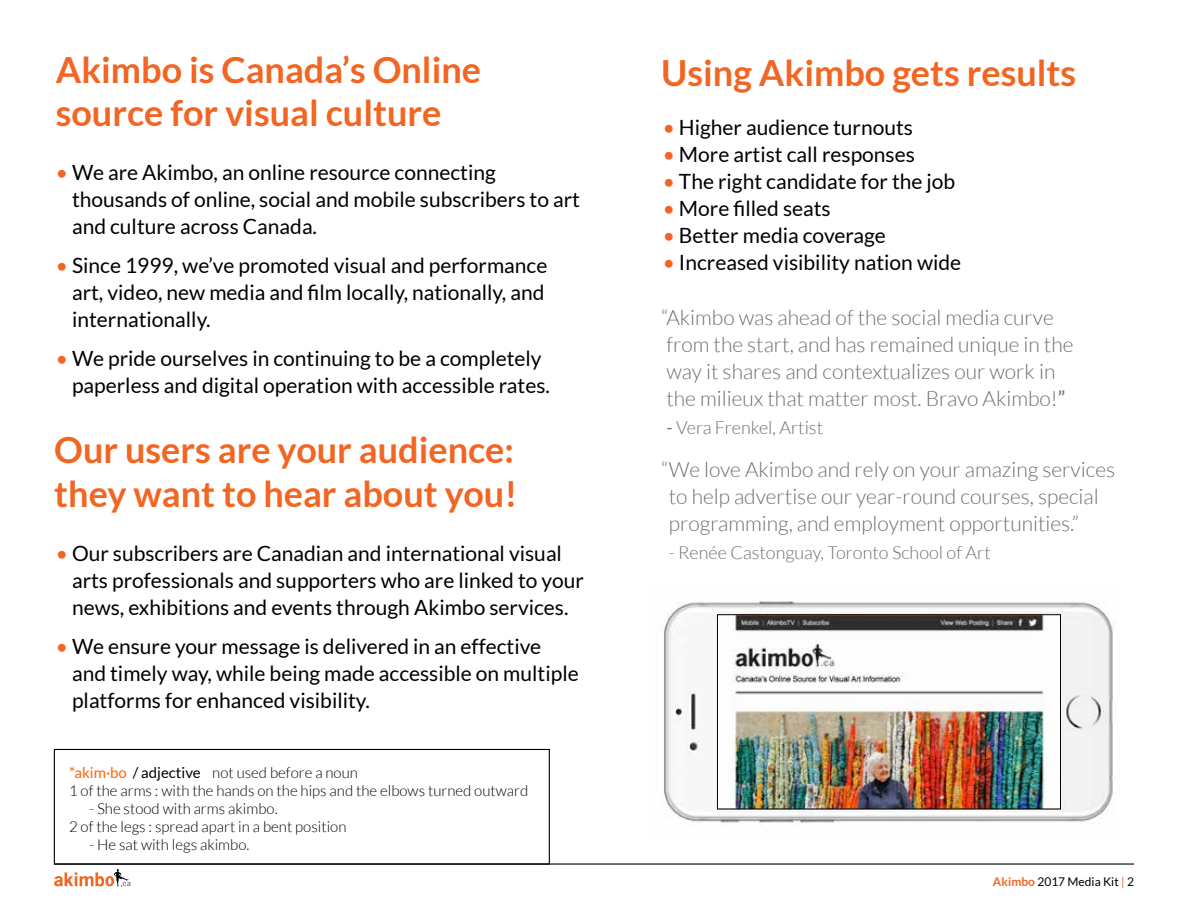
<style>
.page{position:relative;width:1188px;height:918px;background:#fff}
.page>*{position:absolute;margin:0;border:0;box-sizing:border-box;transform-origin:0 0}
.t1{font:700 36px/43.2px "Lato";color:#f26522}
.t2{font:21px/27px "Lato";color:#000}
.t3{font:300 21px/27px "Lato";color:#6d6e71}
.t4{font:300 18px "Lato";color:#6d6e71}
.t5{font:300 15px/18px "Lato";color:#000}
.t6{font:12px "Lato";color:#000}
.s1{color:#f26522}
.s2{font-weight:400;color:#ff6500}
.s3{font-weight:400}
.s4{font-weight:700;color:#f26522}
</style>
<div class="page">
<hr style="left:54px;top:863px;width:1080px;height:2px;background:#000">
<svg style="left:54px;top:869px;width:77px;height:17px"></svg>
<div style="left:54px;top:749px;width:496px;height:116px;border:1px solid #000"></div>
<img style="left:661px;top:601px;width:455px;height:226px">
<img style="left:719px;top:616px;width:340px;height:191px">
<div style="left:717px;top:614px;width:344px;height:195px;border:1px solid #000"></div>
<h1 class="t1" style="left:56px;top:48px;width:427px">Akimbo is Canada’s Online source for visual culture</h1>
<p class="t2" style="left:72px;top:159px;width:510px;text-indent:-16px"><span class="s1">•</span> We are Akimbo, an online resource connecting thousands of online, social and mobile subscribers to art and culture across Canada.</p>
<p class="t2" style="left:72px;top:252px;width:477px;text-indent:-16px"><span class="s1">•</span> Since 1999, we’ve promoted visual and performance art, video, new media and film locally, nationally, and internationally.</p>
<p class="t2" style="left:72px;top:345px;width:479px;text-indent:-16px"><span class="s1">•</span> We pride ourselves in continuing to be a completely paperless and digital operation with accessible rates.</p>
<h1 class="t1" style="left:54px;top:428px;width:465px">Our users are your audience: they want to hear about you!</h1>
<p class="t2" style="left:72px;top:539px;width:513px;text-indent:-16px"><span class="s1">•</span> Our subscribers are Canadian and international visual arts professionals and supporters who are linked to your news, exhibitions and events through Akimbo services.</p>
<p class="t2" style="left:72px;top:632px;width:508px;text-indent:-16px"><span class="s1">•</span> We ensure your message is delivered in an effective and timely way, while being made accessible on multiple platforms for enhanced visibility.</p>
<p class="t5" style="left:69px;top:763px;width:461px"><span class="s2">*akim·bo</span> <span class="s3">/ adjective</span> not used before a noun<br>1 of the arms : with the hands on the hips and the elbows turned outward</p>
<p class="t5" style="left:69px;top:799px;width:279px;text-indent:20px">- She stood with arms akimbo.<br>2 of the legs : spread apart in a bent position</p>
<p class="t5" style="left:89px;top:835px;width:162px">- He sat with legs akimbo.</p>
<h1 class="t1" style="left:661px;top:51px;width:417px">Using Akimbo gets results</h1>
<p class="t2" style="left:663px;top:114px;width:252px"><span class="s1">•</span> Higher audience turnouts</p>
<p class="t2" style="left:663px;top:141px;width:254px"><span class="s1">•</span> More artist call responses</p>
<p class="t2" style="left:663px;top:168px;width:294px"><span class="s1">•</span> The right candidate for the job</p>
<p class="t2" style="left:663px;top:195px;width:169px"><span class="s1">•</span> More filled seats</p>
<p class="t2" style="left:663px;top:222px;width:225px"><span class="s1">•</span> Better media coverage</p>
<p class="t2" style="left:663px;top:249px;width:300px"><span class="s1">•</span> Increased visibility nation wide</p>
<p class="t3" style="left:661px;top:304px;width:414px">“Akimbo was ahead of the social media curve from the start, and has remained unique in the way it shares and contextualizes our work in the milieux that matter most. Bravo Akimbo!<span class="s3">”</span></p>
<p class="t4" style="left:666px;top:418px;width:158px"><span class="s3">-</span> Vera Frenkel, Artist</p>
<p class="t3" style="left:669px;top:456px;width:448px;text-indent:-8px">“We love Akimbo and rely on your amazing services to help advertise our year-round courses, special programming, and employment opportunities.”</p>
<p class="t4" style="left:669px;top:543px;width:323px">- Renée Castonguay, Toronto School of Art</p>
<p class="t6" style="left:993px;top:875px;width:143px"><span class="s4">Akimbo</span> 2017 Media Kit <span class="s1">|</span> 2</p>
</div>
